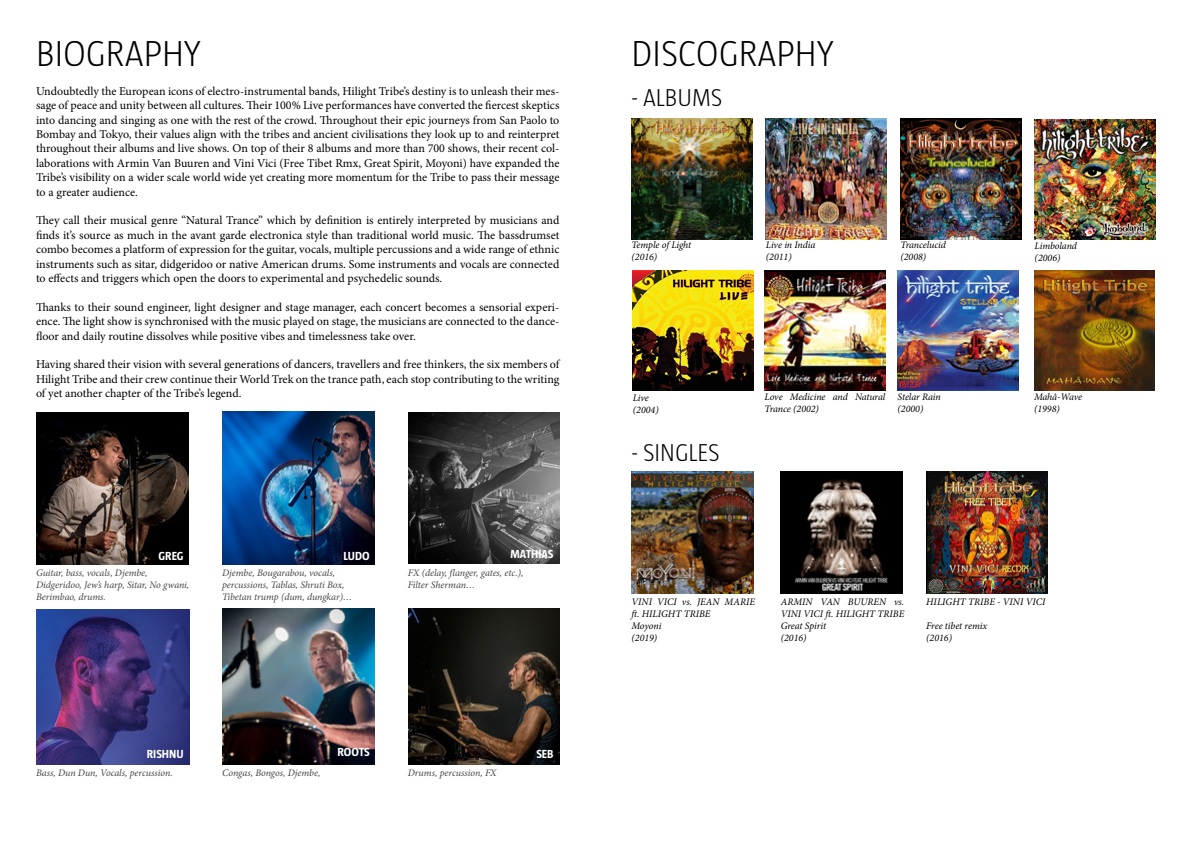
<style>
.page{position:relative;width:1191px;height:842px;background:#fff}
.page>*{position:absolute;margin:0;border:0;box-sizing:border-box;transform-origin:0 0}
.t1{font:300 37px "Taz";color:#000}
.t2{font:300 25px "Taz";color:#000}
.t3{font:12px/14.4px "Minion Pro";color:#000;text-align:justify}
.t4{font:700 12px "Taz";color:#fff}
.t5{font:italic 10px/12px "Minion Pro";color:#000}
.t6{font:italic 10px/12px "Minion Pro";letter-spacing:-.005em;color:#454545}
</style>
<div class="page">
<img style="left:36px;top:412px;width:152px;height:153px">
<img style="left:222px;top:412px;width:153px;height:152px">
<img style="left:408px;top:412px;width:151px;height:151px">
<img style="left:36px;top:609px;width:154px;height:155px">
<img style="left:223px;top:608px;width:151px;height:156px">
<img style="left:408px;top:609px;width:151px;height:155px">
<img style="left:631px;top:118px;width:121px;height:121px">
<img style="left:1034px;top:119px;width:121px;height:121px">
<img style="left:631px;top:472px;width:122px;height:121px">
<img style="left:897px;top:270px;width:121px;height:121px">
<img style="left:766px;top:118px;width:120px;height:121px">
<img style="left:633px;top:270px;width:120px;height:121px">
<img style="left:781px;top:472px;width:121px;height:121px">
<img style="left:1034px;top:270px;width:120px;height:121px">
<img style="left:900px;top:118px;width:121px;height:121px">
<img style="left:764px;top:270px;width:121px;height:121px">
<img style="left:926px;top:472px;width:121px;height:121px">
<h1 class="t1" style="left:36px;top:32px;width:166px">BIOGRAPHY</h1>
<h1 class="t1" style="left:631px;top:32px;width:204px">DISCOGRAPHY</h1>
<h2 class="t2" style="left:631px;top:84px;width:92px">- ALBUMS</h2>
<p class="t3" style="left:36px;top:84px;width:525px">Undoubtedly the European icons of electro-instrumental bands, Hilight Tribe’s destiny is to unleash their mes&shy;sage of peace and unity between all cultures. Their 100% Live performances have converted the fiercest skeptics into dancing and singing as one with the rest of the crowd. Throughout their epic journeys from San Paolo to Bombay and Tokyo, their values align with the tribes and ancient civilisations they look up to and reinterpret throughout their albums and live shows. On top of their 8 albums and more than 700 shows, their recent col&shy;laborations with Armin Van Buuren and Vini Vici (Free Tibet Rmx, Great Spirit, Moyoni) have expanded the Tribe’s visibility on a wider scale world wide yet creating more momentum for the Tribe to pass their message to a greater audience.</p>
<p class="t3" style="left:36px;top:213px;width:525px">They call their musical genre “Natural Trance” which by definition is entirely interpreted by musicians and finds it’s source as much in the avant garde electronica style than traditional world music. The bassdrumset combo becomes a platform of expression for the guitar, vocals, multiple percussions and a wide range of ethnic instruments such as sitar, didgeridoo or native American drums. Some instruments and vocals are connected to effects and triggers which open the doors to experimental and psychedelic sounds.</p>
<p class="t3" style="left:36px;top:300px;width:525px">Thanks to their sound engineer, light designer and stage manager, each concert becomes a sensorial experi&shy;ence. The light show is synchronised with the music played on stage, the musicians are connected to the dance&shy;floor and daily routine dissolves while positive vibes and timelessness take over.</p>
<p class="t3" style="left:36px;top:357px;width:525px">Having shared their vision with several generations of dancers, travellers and free thinkers, the six members of Hilight Tribe and their crew continue their World Trek on the trance path, each stop contributing to the writing of yet another chapter of the Tribe’s legend.</p>
<p class="t5" style="left:631px;top:238px;width:61px">Temple of Light (2016)</p>
<p class="t5" style="left:1034px;top:239px;width:44px">Limboland (2006)</p>
<p class="t5" style="left:766px;top:238px;width:51px">Live in India (2011)</p>
<p class="t5" style="left:900px;top:238px;width:47px">Trancelucid (2008)</p>
<p class="t5" style="left:1034px;top:391px;width:50px">Mahâ-Wave (1998)</p>
<p class="t5" style="left:897px;top:391px;width:45px">Stelar Rain (2000)</p>
<p class="t5" style="left:764px;top:391px;width:122px">Love Medicine and Natural<br>Trance (2002)</p>
<p class="t5" style="left:633px;top:391px;width:27px">Live (2004)</p>
<h2 class="t2" style="left:631px;top:438px;width:89px">- SINGLES</h2>
<p class="t4" style="left:158px;top:549px;width:27px">GREG</p>
<p class="t4" style="left:343px;top:549px;width:28px">LUDO</p>
<p class="t4" style="left:510px;top:547px;width:45px">MATHIAS</p>
<p class="t6" style="left:36px;top:566px;width:155px">Guitar, bass, vocals, Djembe,<br>Didgeridoo, Jew’s harp, Sitar, No gwani,<br>Berimbao, drums.</p>
<p class="t6" style="left:222px;top:566px;width:131px">Djembe, Bougarabou, vocals, percussions, Tablas, Shruti Box,<br>Tibetan trump (dum, dungkar)…</p>
<p class="t6" style="left:408px;top:566px;width:117px">FX (delay, flanger, gates, etc.),<br>Filter Sherman…</p>
<p class="t5" style="left:631px;top:596px;width:125px">VINI VICI vs. JEAN MARIE ft. HILIGHT TRIBE</p>
<p class="t5" style="left:631px;top:620px;width:31px">Moyoni (2019)</p>
<p class="t5" style="left:781px;top:596px;width:125px">ARMIN VAN BUUREN vs.<br>VINI VICI ft. HILIGHT TRIBE</p>
<p class="t5" style="left:781px;top:620px;width:47px">Great Spirit (2016)</p>
<p class="t5" style="left:926px;top:596px;width:121px">HILIGHT TRIBE - VINI VICI</p>
<p class="t5" style="left:926px;top:620px;width:63px">Free tibet remix (2016)</p>
<p class="t4" style="left:147px;top:747px;width:38px">RISHNU</p>
<p class="t4" style="left:337px;top:745px;width:34px">ROOTS</p>
<p class="t4" style="left:536px;top:747px;width:19px">SEB</p>
<p class="t6" style="left:36px;top:766px;width:138px">Bass, Dun Dun, Vocals, percussion.</p>
<p class="t6" style="left:222px;top:766px;width:100px">Congas, Bongos, Djembe,</p>
<p class="t6" style="left:408px;top:766px;width:90px">Drums, percussion, FX</p>
</div>
